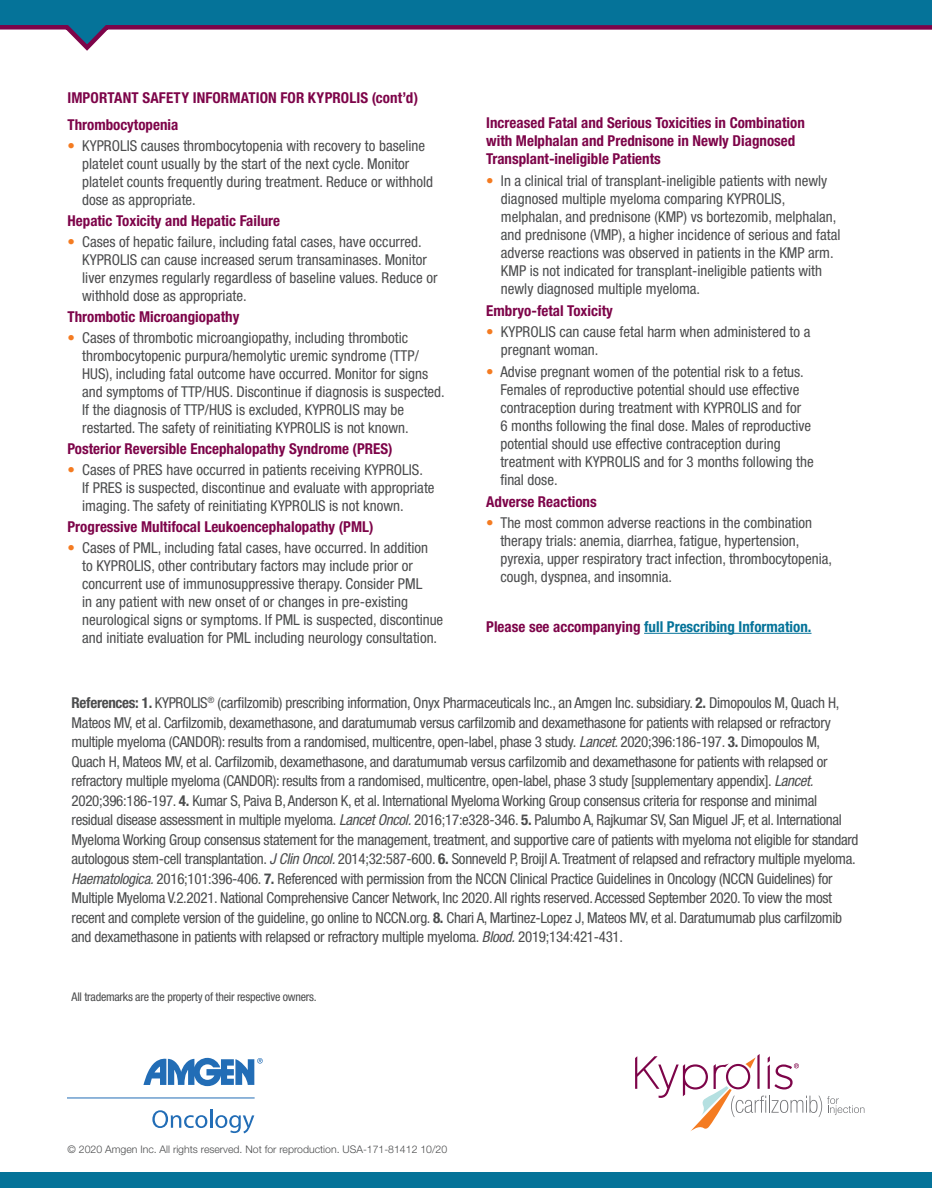
<style>
.page{position:relative;width:932px;height:1188px;background:#fff}
.page>*{position:absolute;margin:0;border:0;box-sizing:border-box;transform-origin:0 0}
.t1{font:condensed 15px/18px "Helvetica Neue LT Std";color:#4b4c4d}
.t2{font:condensed 15px/19.5px "Helvetica Neue LT Std";letter-spacing:-.02em;color:#4b4c4d}
.t3{font:700 condensed 15px/18px "Helvetica Neue LT Std";color:#7d0449}
.t4{font:700 condensed 15px "Helvetica Neue LT Std";color:#057399}
.t5{font:condensed 12px "Helvetica Neue LT Std";letter-spacing:-.02em;color:#4b4c4d}
.t6{font:300 10.5px "Helvetica Neue LT Std";color:#4b4c4d}
.s1{color:#f47b21}
.s2{color:#7d0449}
.s3{font-weight:700}
.s4{font-style:italic}
</style>
<div class="page">
<div style="left:0;top:1172px;width:932px;height:16px;background:#057399"></div>
<svg style="left:152px;top:1110px;width:102px;height:23px"></svg>
<svg style="left:143px;top:1058px;width:120px;height:28px"></svg>
<hr style="left:68px;top:1098px;width:187px;height:1px;background:#226db6">
<hr style="left:644px;top:633px;width:167px;height:1px;background:#057399">
<div style="left:0;top:0;width:932px;height:23px;background:#057399"></div>
<svg style="left:0;top:23px;width:932px;height:28px"></svg>
<svg style="left:635px;top:1054px;width:229px;height:77px"></svg>
<p class="t3" style="left:68px;top:84px;width:352px;line-height:27px">IMPORTANT SAFETY INFORMATION FOR KYPROLIS (cont’d)<br>Thrombocytopenia</p>
<p class="t1" style="left:82px;top:136px;width:352px;text-indent:-15px"><span class="s1">•</span> KYPROLIS causes thrombocytopenia with recovery to baseline platelet count usually by the start of the next cycle. Monitor platelet counts frequently during treatment. Reduce or withhold dose as appropriate.</p>
<p class="t3" style="left:68px;top:211px;width:214px">Hepatic Toxicity and Hepatic Failure</p>
<p class="t1" style="left:82px;top:232px;width:357px;text-indent:-15px"><span class="s1">•</span> Cases of hepatic failure, including fatal cases, have occurred.<br>KYPROLIS can cause increased serum transaminases. Monitor liver enzymes regularly regardless of baseline values. Reduce or withhold dose as appropriate.</p>
<p class="t3" style="left:68px;top:307px;width:173px">Thrombotic Microangiopathy</p>
<p class="t1" style="left:82px;top:328px;width:364px;text-indent:-15px"><span class="s1">•</span> Cases of thrombotic microangiopathy, including thrombotic thrombocytopenic purpura/hemolytic uremic syndrome (TTP/ HUS), including fatal outcome have occurred. Monitor for signs and symptoms of TTP/HUS. Discontinue if diagnosis is suspected.<br>If the diagnosis of TTP/HUS is excluded, KYPROLIS may be restarted. The safety of reinitiating KYPROLIS is not known.</p>
<p class="t3" style="left:67px;top:439px;width:326px">Posterior Reversible Encephalopathy Syndrome (PRES)</p>
<p class="t1" style="left:82px;top:460px;width:354px;text-indent:-15px"><span class="s1">•</span> Cases of PRES have occurred in patients receiving KYPROLIS.<br>If PRES is suspected, discontinue and evaluate with appropriate imaging. The safety of reinitiating KYPROLIS is not known.</p>
<p class="t3" style="left:67px;top:517px;width:307px">Progressive Multifocal Leukoencephalopathy (PML)</p>
<p class="t1" style="left:82px;top:538px;width:362px;text-indent:-15px"><span class="s1">•</span> Cases of PML, including fatal cases, have occurred. In addition<br>to KYPROLIS, other contributary factors may include prior or concurrent use of immunosuppressive therapy. Consider PML<br>in any patient with new onset of or changes in pre-existing neurological signs or symptoms. If PML is suspected, discontinue and initiate evaluation for PML including neurology consultation.</p>
<p class="t3" style="left:486px;top:114px;width:320px">Increased Fatal and Serious Toxicities in Combination with Melphalan and Prednisone in Newly Diagnosed<br>Transplant-ineligible Patients</p>
<p class="t1" style="left:501px;top:171px;width:341px;text-indent:-15px"><span class="s1">•</span> In a clinical trial of transplant-ineligible patients with newly diagnosed multiple myeloma comparing KYPROLIS, melphalan, and prednisone (KMP) vs bortezomib, melphalan, and prednisone (VMP), a higher incidence of serious and fatal adverse reactions was observed in patients in the KMP arm.<br>KMP is not indicated for transplant-ineligible patients with newly diagnosed multiple myeloma.</p>
<p class="t3" style="left:486px;top:302px;width:128px">Embryo-fetal Toxicity</p>
<p class="t1" style="left:501px;top:323px;width:311px;text-indent:-15px"><span class="s1">•</span> KYPROLIS can cause fetal harm when administered to a pregnant woman.</p>
<p class="t1" style="left:500px;top:362px;width:315px;text-indent:-14px"><span class="s1">•</span> Advise pregnant women of the potential risk to a fetus.<br>Females of reproductive potential should use effective contraception during treatment with KYPROLIS and for<br>6 months following the final dose. Males of reproductive potential should use effective contraception during treatment with KYPROLIS and for 3 months following the final dose.</p>
<p class="t3" style="left:486px;top:493px;width:112px">Adverse Reactions</p>
<p class="t1" style="left:500px;top:514px;width:333px;text-indent:-14px"><span class="s1">•</span> The most common adverse reactions in the combination therapy trials: anemia, diarrhea, fatigue, hypertension, pyrexia, upper respiratory tract infection, thrombocytopenia, cough, dyspnea, and insomnia.</p>
<p class="t4" style="left:486px;top:617px;width:327px"><span class="s2">Please see accompanying</span> full Prescribing Information.</p>
<p class="t2" style="left:72px;top:693px;width:788px"><span class="s3">References: 1.</span> KYPROLIS<sup>®</sup> (carfilzomib) prescribing information, Onyx Pharmaceuticals Inc., an Amgen Inc. subsidiary. <span class="s3">2.</span> Dimopoulos M, Quach H, Mateos MV, et al. Carfilzomib, dexamethasone, and daratumumab versus carfilzomib and dexamethasone for patients with relapsed or refractory multiple myeloma (CANDOR): results from a randomised, multicentre, open-label, phase 3 study. <span class="s4">Lancet.</span> 2020;396:186-197. <span class="s3">3.</span> Dimopoulos M,<br>Quach H, Mateos MV, et al. Carfilzomib, dexamethasone, and daratumumab versus carfilzomib and dexamethasone for patients with relapsed or refractory multiple myeloma (CANDOR): results from a randomised, multicentre, open-label, phase 3 study [supplementary appendix]. <span class="s4">Lancet.<br></span>2020;396:186-197. <span class="s3">4.</span> Kumar S, Paiva B, Anderson K, et al. International Myeloma Working Group consensus criteria for response and minimal residual disease assessment in multiple myeloma. <span class="s4">Lancet Oncol.</span> 2016;17:e328-346. <span class="s3">5.</span> Palumbo A, Rajkumar SV, San Miguel JF, et al. International Myeloma Working Group consensus statement for the management, treatment, and supportive care of patients with myeloma not eligible for standard autologous stem-cell transplantation. <span class="s4">J Clin Oncol.</span> 2014;32:587-600. <span class="s3">6.</span> Sonneveld P, Broijl A. Treatment of relapsed and refractory multiple myeloma.<br><span class="s4">Haematologica.</span> 2016;101:396-406. <span class="s3">7.</span> Referenced with permission from the NCCN Clinical Practice Guidelines in Oncology (NCCN Guidelines) for Multiple Myeloma V.2.2021. National Comprehensive Cancer Network, Inc 2020. All rights reserved. Accessed September 2020. To view the most recent and complete version of the guideline, go online to NCCN.org. <span class="s3">8.</span> Chari A, Martinez-Lopez J, Mateos MV, et al. Daratumumab plus carfilzomib and dexamethasone in patients with relapsed or refractory multiple myeloma. <span class="s4">Blood.</span> 2019;134:421-431.</p>
<p class="t5" style="left:72px;top:990px;width:247px">All trademarks are the property of their respective owners.</p>
<p class="t6" style="left:68px;top:1143px;width:381px">© 2020 Amgen Inc. All rights reserved. Not for reproduction. USA-171-81412 10/20</p>
</div>
